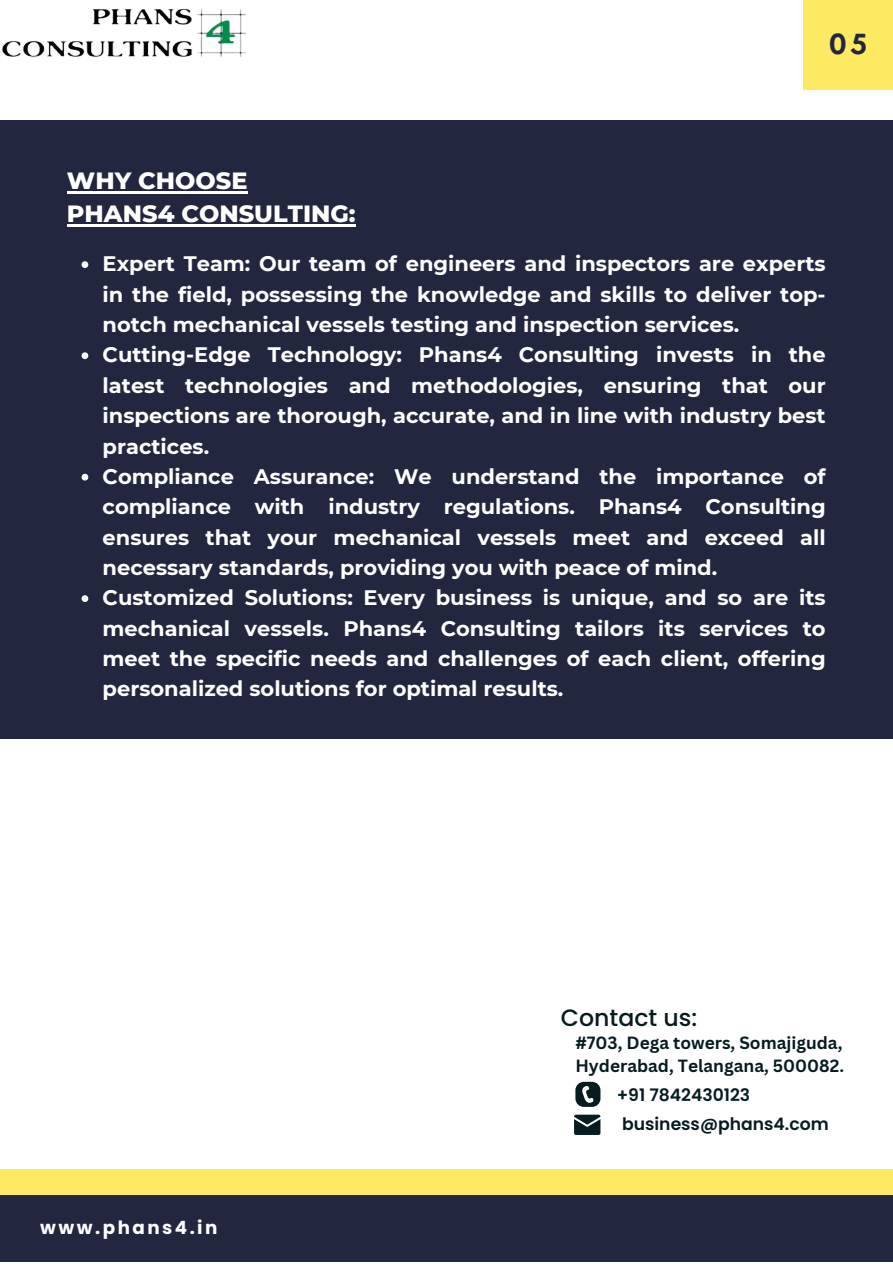
<style>
.page{position:relative;width:893px;height:1264px;background:#fff}
.page>*{position:absolute;margin:0;border:0;box-sizing:border-box;transform-origin:0 0}
.t1{font:700 27px "Nourd";color:#22263e}
.t2{font:800 24px "Montserrat";color:#fff}
.t3{font:500 23.55px "Poppins";color:#071c21}
.t4{font:700 21px/30.3px "Montserrat";color:#fff;text-align:justify}
.t5{font:700 18.3px "Poppins";letter-spacing:.135em;color:#fff}
.t6{font:700 17.25px "Canva Sans";color:#071c21}
.t7{font:600 17.25px "Poppins";color:#071c21}
</style>
<div class="page">
<div style="left:803px;top:0;width:89px;height:89px;background:#fde962"></div>
<div style="left:0;top:120px;width:892px;height:618px;background:#22263e"></div>
<div style="left:0;top:1194px;width:892px;height:68px;background:#22263e"></div>
<div style="left:0;top:1168px;width:892px;height:26px;background:#fde962"></div>
<svg style="left:575px;top:1081px;width:25px;height:25px"></svg>
<svg style="left:574px;top:1114px;width:26px;height:20px"></svg>
<img style="left:1px;top:8px;width:245px;height:49px">
<hr style="left:67px;top:191px;width:180px;height:3px;background:#fff">
<hr style="left:67px;top:224px;width:289px;height:2px;background:#fff">
<svg style="left:82px;top:261px;width:6px;height:7px"></svg>
<svg style="left:82px;top:352px;width:6px;height:7px"></svg>
<svg style="left:82px;top:474px;width:6px;height:6px"></svg>
<svg style="left:82px;top:595px;width:6px;height:7px"></svg>
<p class="t1" style="left:828px;top:27px;width:41px">05</p>
<p class="t2" style="left:67px;top:166px;width:182px">WHY CHOOSE</p>
<p class="t2" style="left:67px;top:198px;width:290px">PHANS4 CONSULTING:</p>
<p class="t4" style="left:103px;top:249px;width:724px">Expert Team: Our team of engineers and inspectors are experts in the field, possessing the knowledge and skills to deliver top&shy;notch mechanical vessels testing and inspection services.</p>
<p class="t4" style="left:103px;top:340px;width:724px">Cutting-Edge Technology: Phans4 Consulting invests in the latest technologies and methodologies, ensuring that our inspections are thorough, accurate, and in line with industry best practices.</p>
<p class="t4" style="left:103px;top:461px;width:724px">Compliance Assurance: We understand the importance of compliance with industry regulations. Phans4 Consulting ensures that your mechanical vessels meet and exceed all necessary standards, providing you with peace of mind.</p>
<p class="t4" style="left:103px;top:582px;width:724px">Customized Solutions: Every business is unique, and so are its mechanical vessels. Phans4 Consulting tailors its services to meet the specific needs and challenges of each client, offering personalized solutions for optimal results.</p>
<p class="t5" style="left:40px;top:1214px;width:179px">www.phans4.in</p>
<p class="t3" style="left:561px;top:1000px;width:138px">Contact us:</p>
<p class="t6" style="left:575px;top:1030px;width:268px">#703, Dega towers, Somajiguda,</p>
<p class="t6" style="left:575px;top:1053px;width:270px">Hyderabad, Telangana, 500082.</p>
<p class="t7" style="left:616px;top:1082px;width:135px">+91 7842430123</p>
<p class="t7" style="left:622px;top:1111px;width:208px">business@phans4.com</p>
</div>
